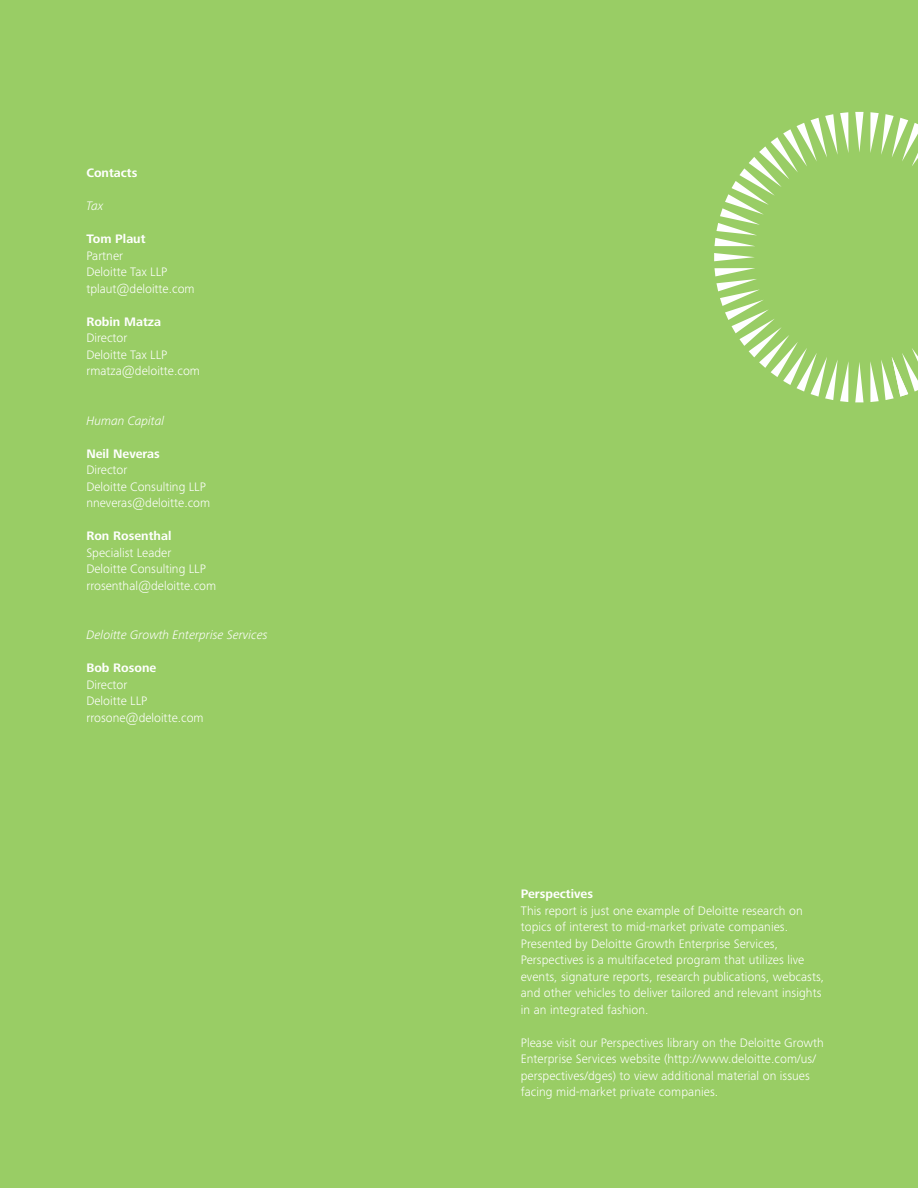
<style>
.page{position:relative;width:918px;height:1188px;background:#99cd65}
.page>*{position:absolute;margin:0;border:0;box-sizing:border-box;transform-origin:0 0}
.Deloitte_body{font:300 12.75px/16.5px "Frutiger Next Pro";letter-spacing:.005em;color:#fff}
.Deloitte_body-2{font:700 12.75px "Frutiger Next Pro";color:#fff}
.Deloitte_body-3{font:italic 300 12.75px "Frutiger Next Pro";color:#fff}
.Deloitte_heading_2{font:700 12.75px "Frutiger Next Pro";color:#fff}
</style>
<div class="page">
<svg style="left:870px;top:112px;width:48px;height:54px"></svg>
<svg style="left:855px;top:112px;width:9px;height:40px"></svg>
<svg style="left:715px;top:112px;width:133px;height:134px"></svg>
<svg style="left:714px;top:253px;width:40px;height:8px"></svg>
<svg style="left:715px;top:268px;width:133px;height:134px"></svg>
<svg style="left:855px;top:362px;width:9px;height:40px"></svg>
<svg style="left:870px;top:348px;width:48px;height:54px"></svg>
<p class="Deloitte_heading_2" style="left:86px;top:166px;width:53px">Contacts</p>
<p class="Deloitte_body-3" style="left:86px;top:199px;width:19px">Tax</p>
<p class="Deloitte_body-2" style="left:86px;top:232px;width:61px">Tom Plaut</p>
<p class="Deloitte_body" style="left:86px;top:247px;width:38px">Partner</p>
<p class="Deloitte_body" style="left:86px;top:264px;width:83px">Deloitte Tax LLP</p>
<p class="Deloitte_body" style="left:86px;top:280px;width:110px">tplaut@deloitte.com</p>
<p class="Deloitte_body-2" style="left:86px;top:314px;width:76px">Robin Matza</p>
<p class="Deloitte_body" style="left:86px;top:330px;width:43px">Director</p>
<p class="Deloitte_body" style="left:86px;top:346px;width:83px">Deloitte Tax LLP</p>
<p class="Deloitte_body" style="left:86px;top:363px;width:115px">rmatza@deloitte.com</p>
<p class="Deloitte_body-3" style="left:86px;top:413px;width:80px">Human Capital</p>
<p class="Deloitte_body-2" style="left:86px;top:446px;width:75px">Neil Neveras</p>
<p class="Deloitte_body" style="left:86px;top:462px;width:43px">Director</p>
<p class="Deloitte_body" style="left:86px;top:478px;width:121px">Deloitte Consulting LLP</p>
<p class="Deloitte_body" style="left:86px;top:495px;width:125px">nneveras@deloitte.com</p>
<p class="Deloitte_body-2" style="left:86px;top:529px;width:86px">Ron Rosenthal</p>
<p class="Deloitte_body" style="left:86px;top:544px;width:86px">Specialist Leader</p>
<p class="Deloitte_body" style="left:86px;top:561px;width:121px">Deloitte Consulting LLP</p>
<p class="Deloitte_body" style="left:86px;top:577px;width:131px">rrosenthal@deloitte.com</p>
<p class="Deloitte_body-3" style="left:86px;top:628px;width:183px">Deloitte Growth Enterprise Services</p>
<p class="Deloitte_body-2" style="left:86px;top:661px;width:71px">Bob Rosone</p>
<p class="Deloitte_body" style="left:86px;top:676px;width:43px">Director</p>
<p class="Deloitte_body" style="left:86px;top:693px;width:62px">Deloitte LLP</p>
<p class="Deloitte_body" style="left:86px;top:709px;width:119px">rrosone@deloitte.com</p>
<p class="Deloitte_heading_2" style="left:521px;top:887px;width:74px">Perspectives</p>
<p class="Deloitte_body" style="left:521px;top:902px;width:305px">This report is just one example of Deloitte research on topics of interest to mid-market private companies.<br>Presented by Deloitte Growth Enterprise Services, Perspectives is a multifaceted program that utilizes live events, signature reports, research publications, webcasts, and other vehicles to deliver tailored and relevant insights in an integrated fashion.</p>
<p class="Deloitte_body" style="left:521px;top:1034px;width:305px">Please visit our Perspectives library on the Deloitte Growth Enterprise Services website (http://www.deloitte.com/us/ perspectives/dges) to view additional material on issues facing mid-market private companies.</p>
</div>
